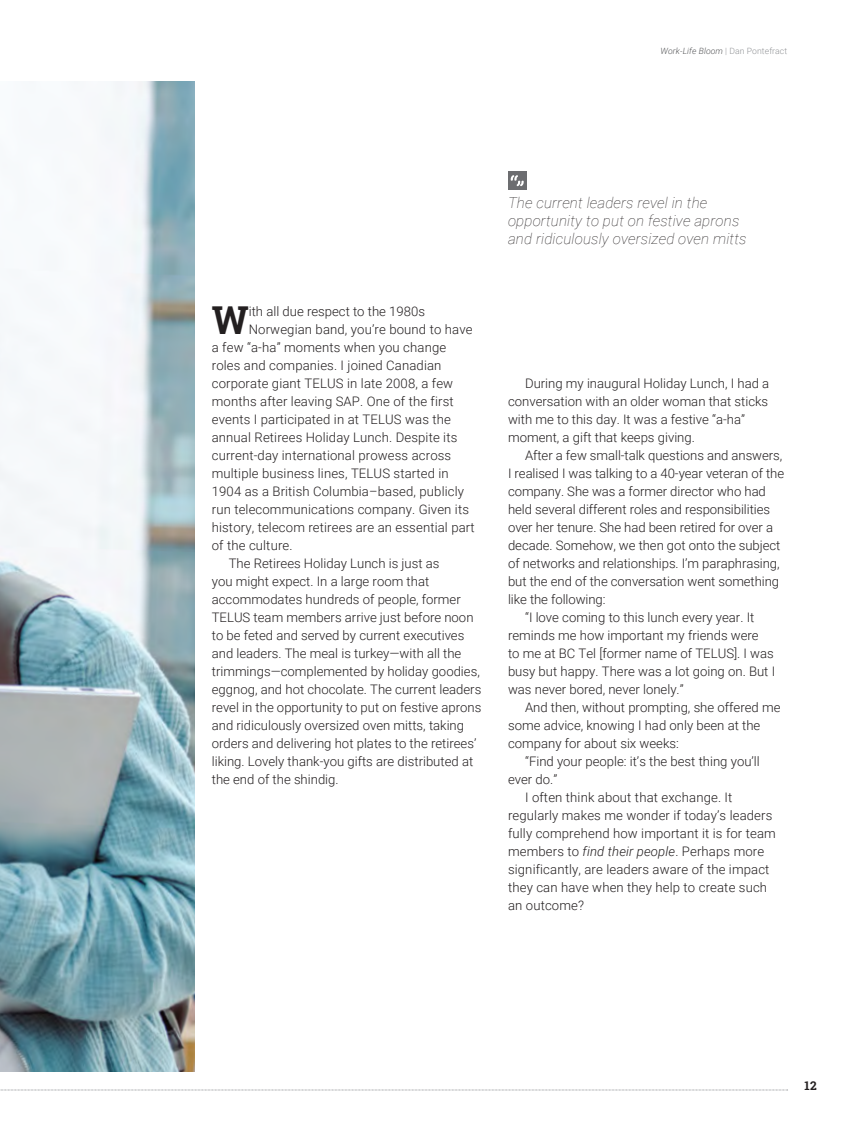
<style>
.page{position:relative;width:851px;height:1127px;background:#fff}
.page>*{position:absolute;margin:0;border:0;box-sizing:border-box;transform-origin:0 0}
.t1{font:700 38.4px "Roboto Slab";color:#231f20}
.t2{font:italic 100 15px/18px "Roboto";letter-spacing:.01em;color:#231f20}
.t3{font:300 13.2px/18px "Roboto";color:#231f20}
.t4{font:700 12px "Roboto Slab";color:#231f20}
.t5{font:italic 300 8.7px "Roboto";letter-spacing:.01em;color:#57585a}
.s1{font-style:normal;color:#939598}
.s2{font-style:italic}
</style>
<div class="page">
<img style="left:0;top:82px;width:195px;height:989px">
<svg style="left:0;top:1089px;width:787px;height:1px"></svg>
<div style="left:508px;top:171px;width:18px;height:19px;background:#6c6d70"></div>
<svg style="left:510px;top:175px;width:13px;height:11px"></svg>
<p class="t5" style="left:660px;top:45px;width:128px">Work-Life Bloom <span class="s1">| Dan Pontefract</span></p>
<h1 class="t1" style="left:212px;top:294px;width:39px">W</h1>
<p class="t3" style="left:249px;top:302px;width:178px">ith all due respect to the 1980s</p>
<p class="t3" style="left:249px;top:320px;width:225px">Norwegian band, you’re bound to have</p>
<p class="t3" style="left:212px;top:338px;width:236px">a few “a-ha” moments when you change</p>
<p class="t3" style="left:212px;top:356px;width:231px">roles and companies. I joined Canadian</p>
<p class="t3" style="left:212px;top:374px;width:243px">corporate giant TELUS in late 2008, a few</p>
<p class="t3" style="left:212px;top:392px;width:243px">months after leaving SAP. One of the first</p>
<p class="t3" style="left:212px;top:410px;width:240px">events I participated in at TELUS was the</p>
<p class="t3" style="left:212px;top:428px;width:247px">annual Retirees Holiday Lunch. Despite its</p>
<p class="t3" style="left:212px;top:446px;width:241px">current-day international prowess across</p>
<p class="t3" style="left:212px;top:464px;width:238px">multiple business lines, TELUS started in</p>
<p class="t3" style="left:212px;top:482px;width:254px">1904 as a British Columbia–based, publicly</p>
<p class="t3" style="left:212px;top:500px;width:259px">run telecommunications company. Given its</p>
<p class="t3" style="left:212px;top:518px;width:264px">history, telecom retirees are an essential part</p>
<p class="t3" style="left:212px;top:536px;width:82px">of the culture.</p>
<p class="t3" style="left:229px;top:554px;width:212px">The Retirees Holiday Lunch is just as</p>
<p class="t3" style="left:212px;top:572px;width:219px">you might expect. In a large room that</p>
<p class="t3" style="left:212px;top:590px;width:250px">accommodates hundreds of people, former</p>
<p class="t3" style="left:212px;top:608px;width:263px">TELUS team members arrive just before noon</p>
<p class="t3" style="left:212px;top:626px;width:254px">to be feted and served by current executives</p>
<p class="t3" style="left:212px;top:644px;width:251px">and leaders. The meal is turkey—with all the</p>
<p class="t3" style="left:212px;top:662px;width:269px">trimmings—complemented by holiday goodies,</p>
<p class="t3" style="left:212px;top:680px;width:271px">eggnog, and hot chocolate. The current leaders</p>
<p class="t3" style="left:212px;top:698px;width:271px">revel in the opportunity to put on festive aprons</p>
<p class="t3" style="left:212px;top:716px;width:254px">and ridiculously oversized oven mitts, taking</p>
<p class="t3" style="left:212px;top:734px;width:266px">orders and delivering hot plates to the retirees’</p>
<p class="t3" style="left:212px;top:752px;width:263px">liking. Lovely thank-you gifts are distributed at</p>
<p class="t3" style="left:212px;top:770px;width:128px">the end of the shindig.</p>
<p class="t2" style="left:508px;top:193px;width:240px">The current leaders revel in the opportunity to put on festive aprons and ridiculously oversized oven mitts</p>
<p class="t3" style="left:508px;top:374px;width:263px;text-indent:17px">During my inaugural Holiday Lunch, I had a conversation with an older woman that sticks with me to this day. It was a festive “a-ha” moment, a gift that keeps giving.</p>
<p class="t3" style="left:525px;top:445px;width:259px">After a few small-talk questions and answers,</p>
<p class="t3" style="left:508px;top:463px;width:277px">I realised I was talking to a 40-year veteran of the</p>
<p class="t3" style="left:508px;top:481px;width:259px">company. She was a former director who had</p>
<p class="t3" style="left:508px;top:499px;width:263px">held several different roles and responsibilities</p>
<p class="t3" style="left:508px;top:517px;width:266px">over her tenure. She had been retired for over a</p>
<p class="t3" style="left:508px;top:535px;width:274px">decade. Somehow, we then got onto the subject</p>
<p class="t3" style="left:508px;top:553px;width:273px">of networks and relationships. I’m paraphrasing,</p>
<p class="t3" style="left:508px;top:571px;width:273px">but the end of the conversation went something</p>
<p class="t3" style="left:508px;top:589px;width:99px">like the following:</p>
<p class="t3" style="left:525px;top:607px;width:231px">“I love coming to this lunch every year. It</p>
<p class="t3" style="left:508px;top:625px;width:252px">reminds me how important my friends were</p>
<p class="t3" style="left:508px;top:643px;width:267px">to me at BC Tel [former name of TELUS]. I was</p>
<p class="t3" style="left:508px;top:661px;width:268px">busy but happy. There was a lot going on. But I</p>
<p class="t3" style="left:508px;top:679px;width:177px">was never bored, never lonely.”</p>
<p class="t3" style="left:525px;top:697px;width:257px">And then, without prompting, she offered me</p>
<p class="t3" style="left:508px;top:715px;width:254px">some advice, knowing I had only been at the</p>
<p class="t3" style="left:508px;top:733px;width:172px">company for about six weeks:</p>
<p class="t3" style="left:525px;top:751px;width:236px">“Find your people: it’s the best thing you’ll</p>
<p class="t3" style="left:508px;top:769px;width:51px">ever do.”</p>
<p class="t3" style="left:525px;top:787px;width:209px">I often think about that exchange. It</p>
<p class="t3" style="left:508px;top:805px;width:266px">regularly makes me wonder if today’s leaders</p>
<p class="t3" style="left:508px;top:823px;width:269px">fully comprehend how important it is for team</p>
<p class="t3" style="left:508px;top:841px;width:258px">members to <span class="s2">find their people</span>. Perhaps more</p>
<p class="t3" style="left:508px;top:859px;width:263px">significantly, are leaders aware of the impact</p>
<p class="t3" style="left:508px;top:877px;width:260px">they can have when they help to create such</p>
<p class="t3" style="left:508px;top:895px;width:77px">an outcome?</p>
<p class="t4" style="left:804px;top:1077px;width:14px">12</p>
</div>
